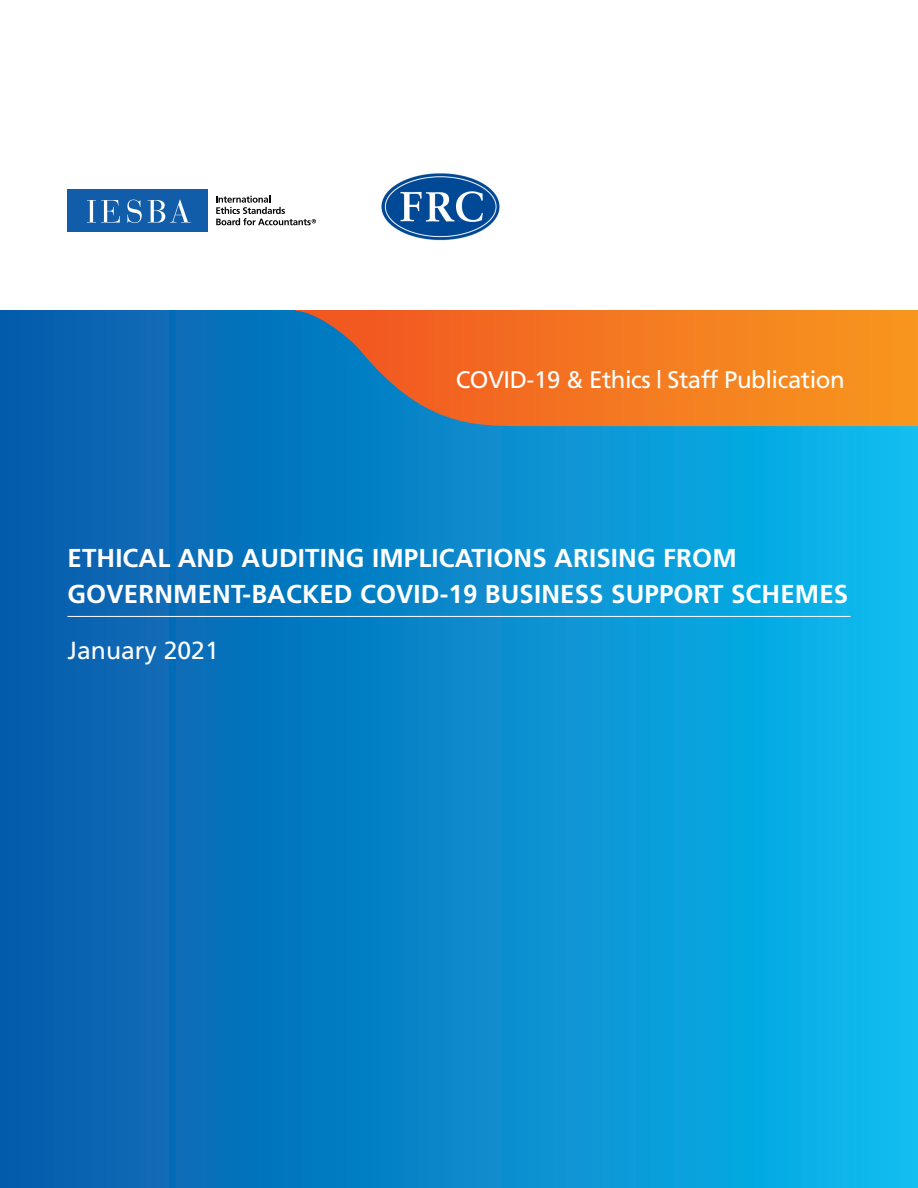
<style>
.page{position:relative;width:918px;height:1188px;background:#fff}
.page>*{position:absolute;margin:0;border:0;box-sizing:border-box;transform-origin:0 0}
.t1{font:700 25.8px/36px "Frutiger";letter-spacing:.005em;color:#fff}
.t2{font:24.75px "Frutiger";color:#fff}
.t3{font:24px "Frutiger";letter-spacing:-.02em;color:#fff}
</style>
<div class="page">
<div style="left:0;top:310px;width:918px;height:878px;background:linear-gradient(to right,#0759a9,#0cbbef)"></div>
<div style="left:68px;top:190px;width:140px;height:42px;background:#125daa"></div>
<svg style="left:87px;top:200px;width:33px;height:23px"></svg>
<svg style="left:127px;top:200px;width:15px;height:23px"></svg>
<svg style="left:148px;top:200px;width:43px;height:23px"></svg>
<svg style="left:216px;top:196px;width:100px;height:29px"></svg>
<hr style="left:68px;top:616px;width:782px;height:1px;background:#fff">
<svg style="left:296px;top:310px;width:622px;height:116px;background:#d37a36"></svg>
<img style="left:381px;top:173px;width:119px;height:68px">
<p class="t3" style="left:456px;top:366px;width:391px">COVID-19 &amp; Ethics | Staff Publication</p>
<p class="t1" style="left:68px;top:539px;width:782px">ETHICAL AND AUDITING IMPLICATIONS ARISING FROM<br>GOVERNMENT-BACKED COVID-19 BUSINESS SUPPORT SCHEMES</p>
<p class="t2" style="left:68px;top:636px;width:153px">January 2021</p>
</div>
